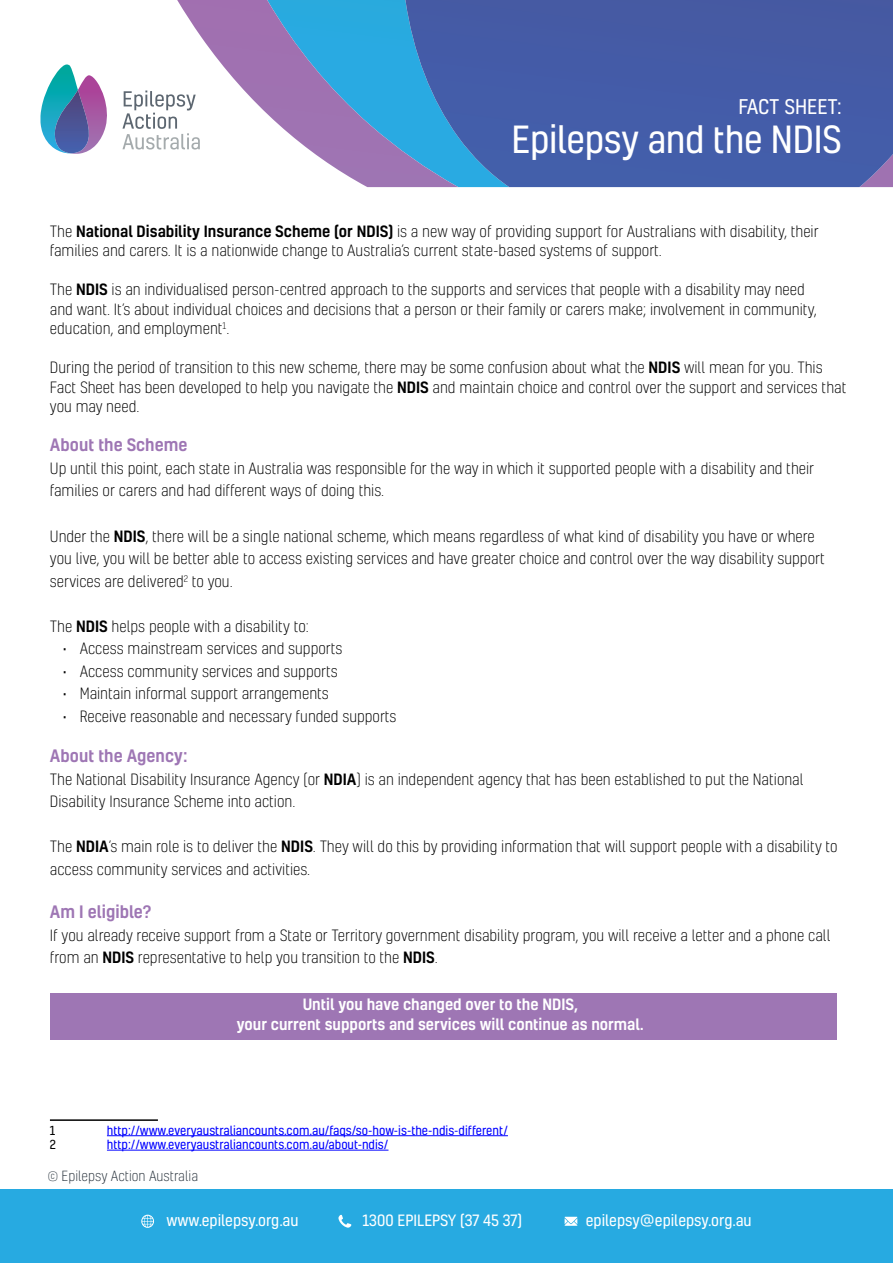
<style>
.page{position:relative;width:893px;height:1263px;background:#fff}
.page>*{position:absolute;margin:0;border:0;box-sizing:border-box;transform-origin:0 0}
.t1{font:36px "Kelson";letter-spacing:-.01em;color:#fff}
.t2{font:19.5px "Kelson";letter-spacing:-.015em;color:#fff}
.t3{font:500 16.5px "Kelson";color:#9e76b4}
.t4{font:300 15px/22.5px "Kelson";color:#000}
.t5{font:500 15px/19.5px "Kelson";color:#fff;text-align:center}
.t6{font:15px "Kelson";color:#fff}
.t7{font:300 13.5px "Kelson";color:#29333d}
.t8{font:12px "Kelson";color:#00f}
.t9{font:12px "Kelson";color:#000}
.s1{font-weight:500}
</style>
<div class="page">
<div style="left:0;top:1190px;width:893px;height:73px;background:#27aae1"></div>
<svg style="left:141px;top:1215px;width:13px;height:13px"></svg>
<svg style="left:565px;top:1217px;width:12px;height:9px"></svg>
<svg style="left:338px;top:1215px;width:13px;height:12px"></svg>
<div style="left:617px;top:0;width:276px;height:187px;background:#445ba7"></div>
<img style="left:191px;top:0;width:426px;height:187px">
<svg style="left:40px;top:64px;width:67px;height:90px"></svg>
<img style="left:54px;top:90px;width:36px;height:63px">
<svg style="left:122px;top:91px;width:78px;height:59px"></svg>
<hr style="left:50px;top:1119px;width:108px;height:2px;background:#000">
<hr style="left:107px;top:1135px;width:401px;height:1px;background:#00f">
<hr style="left:107px;top:1150px;width:281px;height:1px;background:#00f">
<div style="left:50px;top:993px;width:787px;height:46px;background:#9e76b4"></div>
<h2 class="t2" style="left:738px;top:93px;width:105px">FACT SHEET:</h2>
<h1 class="t1" style="left:511px;top:115px;width:332px">Epilepsy and the NDIS</h1>
<p class="t4" style="left:50px;top:221px;width:770px;line-height:19.5px">The <span class="s1">National Disability Insurance Scheme (or NDIS)</span> is a new way of providing support for Australians with disability, their families and carers. It is a nationwide change to Australia’s current state-based systems of support.</p>
<p class="t4" style="left:50px;top:280px;width:768px;line-height:19.5px">The <span class="s1">NDIS</span> is an individualised person-centred approach to the supports and services that people with a disability may need and want. It’s about individual choices and decisions that a person or their family or carers make; involvement in community, education, and employment<sup>1</sup>.</p>
<p class="t4" style="left:50px;top:358px;width:798px;line-height:19.5px">During the period of transition to this new scheme, there may be some confusion about what the <span class="s1">NDIS</span> will mean for you. This<br>Fact Sheet has been developed to help you navigate the <span class="s1">NDIS</span> and maintain choice and control over the support and services that you may need.</p>
<p class="t3" style="left:50px;top:434px;width:139px">About the Scheme</p>
<p class="t4" style="left:50px;top:457px;width:766px">Up until this point, each state in Australia was responsible for the way in which it supported people with a disability and their families or carers and had different ways of doing this.</p>
<p class="t4" style="left:50px;top:524px;width:776px">Under the <span class="s1">NDIS</span>, there will be a single national scheme, which means regardless of what kind of disability you have or where you live, you will be better able to access existing services and have greater choice and control over the way disability support services are delivered<sup>2</sup> to you.</p>
<p class="t4" style="left:50px;top:614px;width:260px">The <span class="s1">NDIS</span> helps people with a disability to:</p>
<p class="t4" style="left:63px;top:637px;width:281px">• Access mainstream services and supports</p>
<p class="t4" style="left:63px;top:659px;width:277px">• Access community services and supports</p>
<p class="t4" style="left:63px;top:682px;width:268px">• Maintain informal support arrangements</p>
<p class="t4" style="left:63px;top:704px;width:335px">• Receive reasonable and necessary funded supports</p>
<p class="t3" style="left:50px;top:744px;width:139px">About the Agency:</p>
<p class="t4" style="left:50px;top:767px;width:755px">The National Disability Insurance Agency (or <span class="s1">NDIA</span>) is an independent agency that has been established to put the National<br>Disability Insurance Scheme into action.</p>
<p class="t4" style="left:50px;top:835px;width:789px">The <span class="s1">NDIA</span>’s main role is to deliver the <span class="s1">NDIS</span>. They will do this by providing information that will support people with a disability to access community services and activities.</p>
<p class="t3" style="left:50px;top:900px;width:103px">Am I eligible?</p>
<p class="t4" style="left:50px;top:923px;width:782px">If you already receive support from a State or Territory government disability program, you will receive a letter and a phone call from an <span class="s1">NDIS</span> representative to help you transition to the <span class="s1">NDIS</span>.</p>
<p class="t5" style="left:237px;top:994px;width:409px">Until you have changed over to the NDIS,<br>your current supports and services will continue as normal.</p>
<p class="t9" style="left:50px;top:1122px;width:7px">1</p>
<p class="t8" style="left:107px;top:1122px;width:402px">http://www.everyaustraliancounts.com.au/faqs/so-how-is-the-ndis-different/</p>
<p class="t9" style="left:50px;top:1136px;width:8px">2</p>
<p class="t8" style="left:107px;top:1136px;width:283px">http://www.everyaustraliancounts.com.au/about-ndis/</p>
<p class="t7" style="left:48px;top:1167px;width:152px">© Epilepsy Action Australia</p>
<p class="t6" style="left:167px;top:1211px;width:134px">www.epilepsy.org.au</p>
<p class="t6" style="left:362px;top:1211px;width:161px">1300 EPILEPSY (37 45 37)</p>
<p class="t6" style="left:586px;top:1211px;width:167px">epilepsy@epilepsy.org.au</p>
</div>
